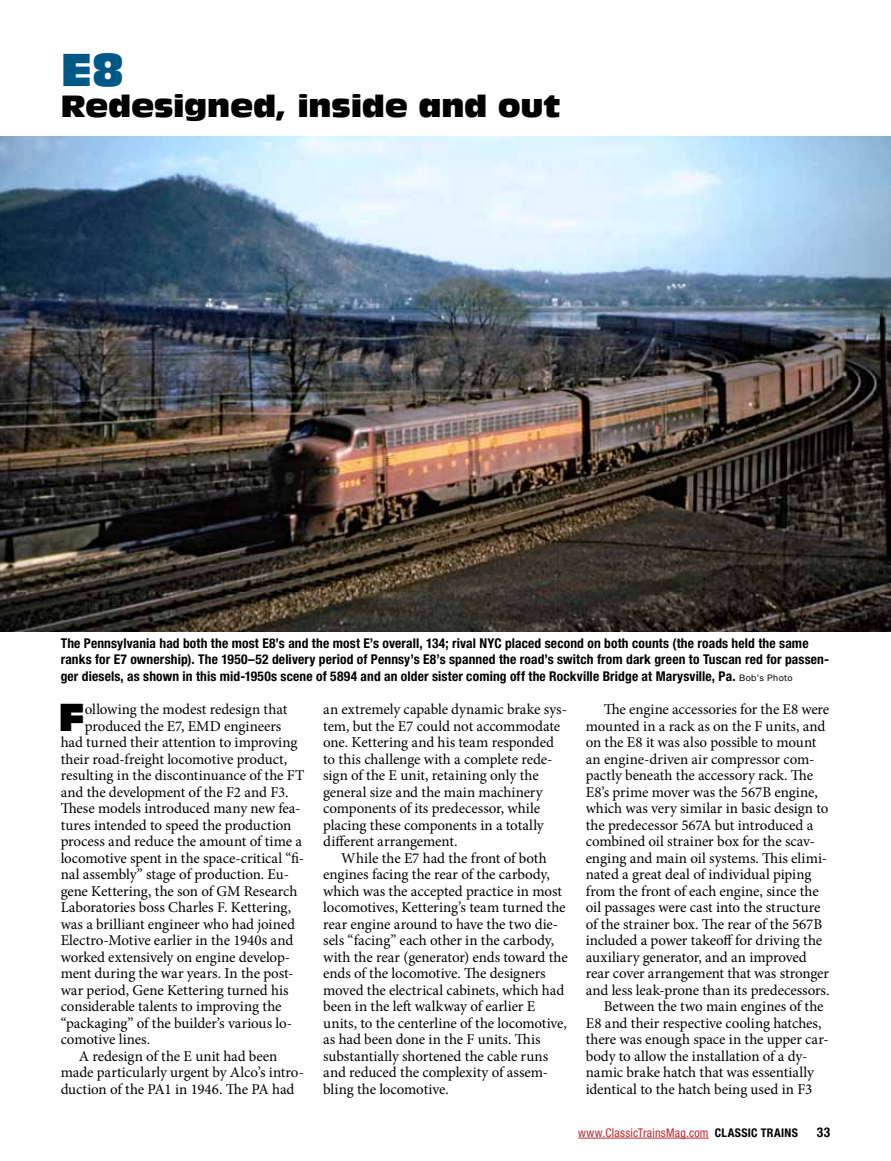
<style>
.page{position:relative;width:891px;height:1161px;background:#fff}
.page>*{position:absolute;margin:0;border:0;box-sizing:border-box;transform-origin:0 0}
.t1{font:45px "Antique Olive Std Compact";color:#005886}
.t2{font:38.1px "Antique Olive Std Compact";color:#000}
.t3{font:30px "Antique Olive Std Compact";letter-spacing:-.01em;color:#000}
.t4{font:15px "Minion Pro";letter-spacing:-.005em;color:#000}
.t5{font:700 condensed 13.5px/16.5px "Helvetica Neue LT Std";letter-spacing:.01em;color:#000}
.t6{font:condensed 12px "Helvetica Neue LT Std";letter-spacing:.02em;color:#b8292f}
.s1{font-weight:400;font-stretch:normal;font-size:9px}
.s2{font-weight:700;color:#000}
</style>
<div class="page">
<hr style="left:578px;top:1138px;width:131px;height:1px;background:#b8292f">
<img style="left:0;top:136px;width:891px;height:496px">
<p class="t1" style="left:61px;top:42px;width:65px">E8</p>
<p class="t3" style="left:61px;top:88px;width:502px">Redesigned, inside and out</p>
<p class="t5" style="left:61px;top:635px;width:770px">The Pennsylvania had both the most E8’s and the most E’s overall, 134; rival NYC placed second on both counts (the roads held the same ranks for E7 ownership). The 1950–52 delivery period of Pennsy’s E8’s spanned the road’s switch from dark green to Tuscan red for passen&shy;ger diesels, as shown in this mid-1950s scene of 5894 and an older sister coming off the Rockville Bridge at Marysville, Pa. <span class="s1">Bob’s Photo</span></p>
<p class="t2" style="left:58px;top:693px;width:28px">F</p>
<p class="t4" style="left:85px;top:699px;width:204px">ollowing the modest redesign that</p>
<p class="t4" style="left:85px;top:716px;width:198px">produced the E7, EMD engineers</p>
<p class="t4" style="left:61px;top:732px;width:238px">had turned their attention to improving</p>
<p class="t4" style="left:61px;top:749px;width:228px">their road-freight locomotive product,</p>
<p class="t4" style="left:61px;top:765px;width:245px">resulting in the discontinuance of the FT</p>
<p class="t4" style="left:61px;top:782px;width:229px">and the development of the F2 and F3.</p>
<p class="t4" style="left:61px;top:798px;width:241px">These models introduced many new fea-</p>
<p class="t4" style="left:61px;top:815px;width:232px">tures intended to speed the production</p>
<p class="t4" style="left:61px;top:831px;width:243px">process and reduce the amount of time a</p>
<p class="t4" style="left:61px;top:848px;width:245px">locomotive spent in the space-critical “fi-</p>
<p class="t4" style="left:61px;top:864px;width:230px">nal assembly” stage of production. Eu-</p>
<p class="t4" style="left:61px;top:881px;width:238px">gene Kettering, the son of GM Research</p>
<p class="t4" style="left:61px;top:897px;width:232px">Laboratories boss Charles F. Kettering,</p>
<p class="t4" style="left:61px;top:914px;width:236px">was a brilliant engineer who had joined</p>
<p class="t4" style="left:61px;top:930px;width:234px">Electro-Motive earlier in the 1940s and</p>
<p class="t4" style="left:61px;top:947px;width:231px">worked extensively on engine develop-</p>
<p class="t4" style="left:61px;top:963px;width:234px">ment during the war years. In the post-</p>
<p class="t4" style="left:61px;top:980px;width:230px">war period, Gene Kettering turned his</p>
<p class="t4" style="left:61px;top:996px;width:222px">considerable talents to improving the</p>
<p class="t4" style="left:61px;top:1013px;width:233px">“packaging” of the builder’s various lo-</p>
<p class="t4" style="left:61px;top:1029px;width:91px">comotive lines.</p>
<p class="t4" style="left:79px;top:1046px;width:200px">A redesign of the E unit had been</p>
<p class="t4" style="left:61px;top:1062px;width:245px">made particularly urgent by Alco’s intro-</p>
<p class="t4" style="left:61px;top:1079px;width:235px">duction of the PA1 in 1946. The PA had</p>
<p class="t4" style="left:323px;top:699px;width:245px">an extremely capable dynamic brake sys-</p>
<p class="t4" style="left:323px;top:716px;width:239px">tem, but the E7 could not accommodate</p>
<p class="t4" style="left:323px;top:732px;width:232px">one. Kettering and his team responded</p>
<p class="t4" style="left:323px;top:749px;width:231px">to this challenge with a complete rede-</p>
<p class="t4" style="left:323px;top:765px;width:217px">sign of the E unit, retaining only the</p>
<p class="t4" style="left:323px;top:782px;width:221px">general size and the main machinery</p>
<p class="t4" style="left:323px;top:798px;width:218px">components of its predecessor, while</p>
<p class="t4" style="left:323px;top:815px;width:222px">placing these components in a totally</p>
<p class="t4" style="left:323px;top:831px;width:136px">different arrangement.</p>
<p class="t4" style="left:341px;top:848px;width:207px">While the E7 had the front of both</p>
<p class="t4" style="left:323px;top:864px;width:228px">engines facing the rear of the carbody,</p>
<p class="t4" style="left:323px;top:881px;width:240px">which was the accepted practice in most</p>
<p class="t4" style="left:323px;top:897px;width:244px">locomotives, Kettering’s team turned the</p>
<p class="t4" style="left:323px;top:914px;width:237px">rear engine around to have the two die-</p>
<p class="t4" style="left:323px;top:930px;width:232px">sels “facing” each other in the carbody,</p>
<p class="t4" style="left:323px;top:947px;width:246px">with the rear (generator) ends toward the</p>
<p class="t4" style="left:323px;top:963px;width:224px">ends of the locomotive. The designers</p>
<p class="t4" style="left:323px;top:980px;width:243px">moved the electrical cabinets, which had</p>
<p class="t4" style="left:323px;top:996px;width:214px">been in the left walkway of earlier E</p>
<p class="t4" style="left:323px;top:1013px;width:245px">units, to the centerline of the locomotive,</p>
<p class="t4" style="left:323px;top:1029px;width:219px">as had been done in the F units. This</p>
<p class="t4" style="left:323px;top:1046px;width:227px">substantially shortened the cable runs</p>
<p class="t4" style="left:323px;top:1062px;width:227px">and reduced the complexity of assem-</p>
<p class="t4" style="left:323px;top:1079px;width:127px">bling the locomotive.</p>
<p class="t4" style="left:604px;top:699px;width:227px">The engine accessories for the E8 were</p>
<p class="t4" style="left:586px;top:716px;width:241px">mounted in a rack as on the F units, and</p>
<p class="t4" style="left:586px;top:732px;width:232px">on the E8 it was also possible to mount</p>
<p class="t4" style="left:586px;top:749px;width:230px">an engine-driven air compressor com-</p>
<p class="t4" style="left:586px;top:765px;width:229px">pactly beneath the accessory rack. The</p>
<p class="t4" style="left:586px;top:782px;width:234px">E8’s prime mover was the 567B engine,</p>
<p class="t4" style="left:586px;top:798px;width:244px">which was very similar in basic design to</p>
<p class="t4" style="left:586px;top:815px;width:229px">the predecessor 567A but introduced a</p>
<p class="t4" style="left:586px;top:831px;width:231px">combined oil strainer box for the scav-</p>
<p class="t4" style="left:586px;top:848px;width:243px">enging and main oil systems. This elimi-</p>
<p class="t4" style="left:586px;top:864px;width:227px">nated a great deal of individual piping</p>
<p class="t4" style="left:586px;top:881px;width:235px">from the front of each engine, since the</p>
<p class="t4" style="left:586px;top:897px;width:236px">oil passages were cast into the structure</p>
<p class="t4" style="left:586px;top:914px;width:238px">of the strainer box. The rear of the 567B</p>
<p class="t4" style="left:586px;top:930px;width:238px">included a power takeoff for driving the</p>
<p class="t4" style="left:586px;top:947px;width:223px">auxiliary generator, and an improved</p>
<p class="t4" style="left:586px;top:963px;width:245px">rear cover arrangement that was stronger</p>
<p class="t4" style="left:586px;top:980px;width:245px">and less leak-prone than its predecessors.</p>
<p class="t4" style="left:604px;top:996px;width:221px">Between the two main engines of the</p>
<p class="t4" style="left:586px;top:1013px;width:237px">E8 and their respective cooling hatches,</p>
<p class="t4" style="left:586px;top:1029px;width:245px">there was enough space in the upper car-</p>
<p class="t4" style="left:586px;top:1046px;width:223px">body to allow the installation of a dy-</p>
<p class="t4" style="left:586px;top:1062px;width:230px">namic brake hatch that was essentially</p>
<p class="t4" style="left:586px;top:1079px;width:228px">identical to the hatch being used in F3</p>
<p class="t6" style="left:578px;top:1126px;width:221px">www.ClassicTrainsMag.com <span class="s2">CLASSIC TRAINS</span></p>
<p class="t5" style="left:817px;top:1124px;width:15px">33</p>
</div>
